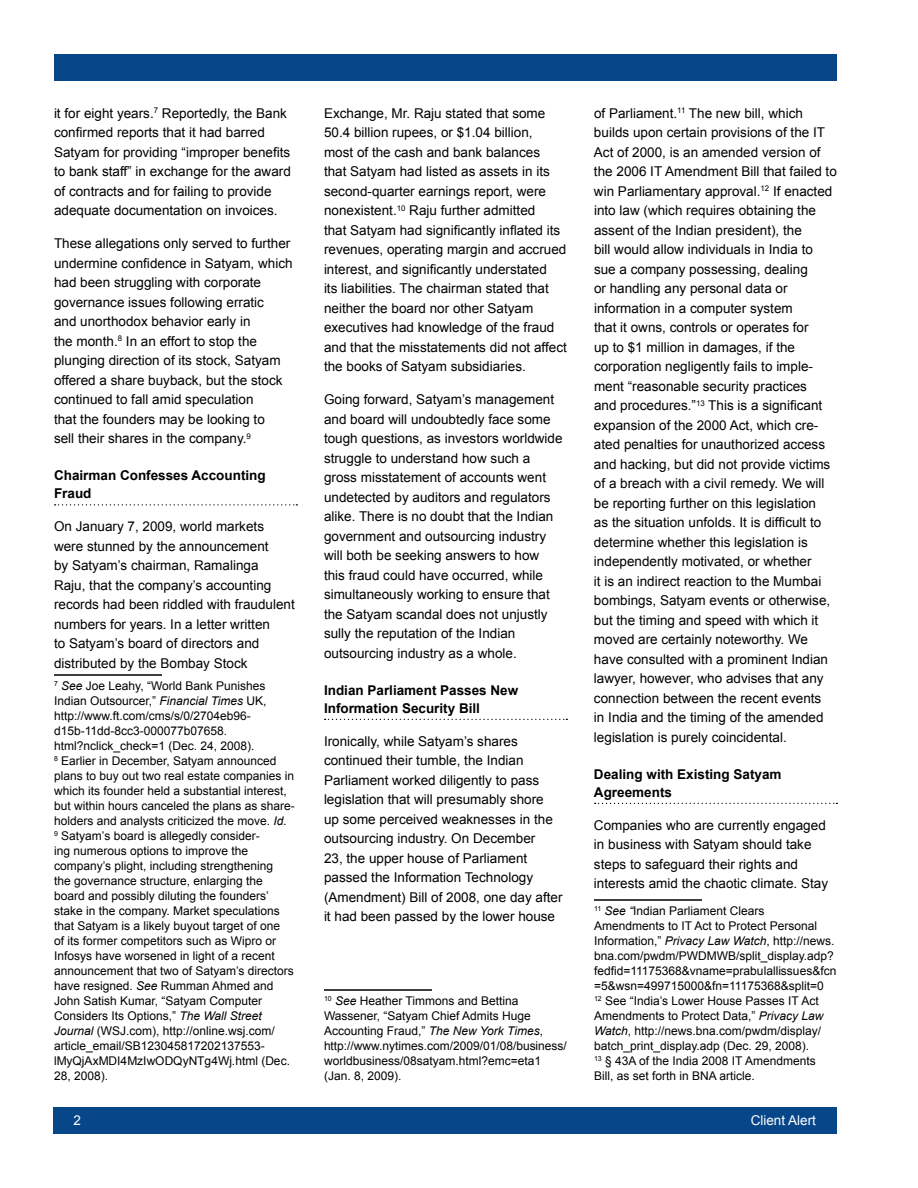
<style>
.page{position:relative;width:918px;height:1188px;background:#fff}
.page>*{position:absolute;margin:0;border:0;box-sizing:border-box;transform-origin:0 0}
.t1{font:13.5px/19.5px "Arial";color:#000}
.t2{font:700 13.5px/18px "Arial";color:#000}
.t3{font:13.5px "Arial";color:#fff}
.t4{font:12px/15px "Arial";color:#000}
.s1{font-style:italic}
</style>
<div class="page">
<div style="left:53px;top:1107px;width:783px;height:27px;background:#074688"></div>
<div style="left:54px;top:54px;width:783px;height:27px;background:#074688"></div>
<svg style="left:55px;top:504px;width:242px;height:2px"></svg>
<hr style="left:54px;top:674px;width:108px;height:2px;background:#000">
<svg style="left:325px;top:719px;width:242px;height:1px"></svg>
<hr style="left:324px;top:989px;width:108px;height:2px;background:#000">
<svg style="left:595px;top:803px;width:242px;height:1px"></svg>
<hr style="left:594px;top:899px;width:108px;height:2px;background:#000">
<p class="t1" style="left:54px;top:103px;width:238px">it for eight years.<sup>7</sup> Reportedly, the Bank confirmed reports that it had barred Satyam for providing “improper benefits to bank staff” in exchange for the award of contracts and for failing to provide adequate documentation on invoices.</p>
<p class="t1" style="left:54px;top:234px;width:240px">These allegations only served to further undermine confidence in Satyam, which had been struggling with corporate governance issues following erratic<br>and unorthodox behavior early in<br>the month.<sup>8</sup> In an effort to stop the plunging direction of its stock, Satyam offered a share buyback, but the stock continued to fall amid speculation<br>that the founders may be looking to<br>sell their shares in the company.<sup>9</sup></p>
<p class="t2" style="left:54px;top:467px;width:213px">Chairman Confesses Accounting<br>Fraud</p>
<p class="t1" style="left:54px;top:517px;width:242px">On January 7, 2009, world markets were stunned by the announcement<br>by Satyam’s chairman, Ramalinga<br>Raju, that the company’s accounting records had been riddled with fraudulent numbers for years. In a letter written<br>to Satyam’s board of directors and distributed by the Bombay Stock</p>
<p class="t4" style="left:54px;top:678px;width:242px"><sup>7</sup> <span class="s1">See</span> Joe Leahy, “World Bank Punishes Indian Outsourcer,” <span class="s1">Financial Times</span> UK, http://www.ft.com/cms/s/0/2704eb96- d15b-11dd-8cc3-000077b07658. html?nclick_check=1 (Dec. 24, 2008).<br><sup>8</sup> Earlier in December, Satyam announced plans to buy out two real estate companies in which its founder held a substantial interest, but within hours canceled the plans as share&shy;holders and analysts criticized the move. <span class="s1">Id.<br></span><sup>9</sup> Satyam’s board is allegedly consider-<br>ing numerous options to improve the company’s plight, including strengthening<br>the governance structure, enlarging the board and possibly diluting the founders’ stake in the company. Market speculations that Satyam is a likely buyout target of one<br>of its former competitors such as Wipro or Infosys have worsened in light of a recent announcement that two of Satyam’s directors have resigned. <span class="s1">See</span> Rumman Ahmed and John Satish Kumar, “Satyam Computer Considers Its Options,” <span class="s1">The Wall Street Journal</span> (WSJ.com), http://online.wsj.com/ article_email/SB123045817202137553- lMyQjAxMDI4MzIwODQyNTg4Wj.html (Dec.<br>28, 2008).</p>
<p class="t1" style="left:324px;top:103px;width:244px">Exchange, Mr. Raju stated that some 50.4 billion rupees, or $1.04 billion,<br>most of the cash and bank balances<br>that Satyam had listed as assets in its second-quarter earnings report, were nonexistent.<sup>10</sup> Raju further admitted<br>that Satyam had significantly inflated its revenues, operating margin and accrued interest, and significantly understated<br>its liabilities. The chairman stated that neither the board nor other Satyam executives had knowledge of the fraud and that the misstatements did not affect the books of Satyam subsidiaries.</p>
<p class="t1" style="left:324px;top:390px;width:240px">Going forward, Satyam’s management and board will undoubtedly face some tough questions, as investors worldwide struggle to understand how such a gross misstatement of accounts went undetected by auditors and regulators alike. There is no doubt that the Indian government and outsourcing industry will both be seeking answers to how this fraud could have occurred, while simultaneously working to ensure that the Satyam scandal does not unjustly sully the reputation of the Indian outsourcing industry as a whole.</p>
<p class="t2" style="left:324px;top:681px;width:196px">Indian Parliament Passes New<br>Information Security Bill</p>
<p class="t1" style="left:324px;top:731px;width:240px">Ironically, while Satyam’s shares continued their tumble, the Indian Parliament worked diligently to pass legislation that will presumably shore<br>up some perceived weaknesses in the outsourcing industry. On December<br>23, the upper house of Parliament passed the Information Technology (Amendment) Bill of 2008, one day after it had been passed by the lower house</p>
<p class="t4" style="left:324px;top:993px;width:244px"><sup>10</sup> <span class="s1">See</span> Heather Timmons and Bettina Wassener, “Satyam Chief Admits Huge Accounting Fraud,” <span class="s1">The New York Times</span>, http://www.nytimes.com/2009/01/08/business/ worldbusiness/08satyam.html?emc=eta1 (Jan. 8, 2009).</p>
<p class="t1" style="left:594px;top:103px;width:244px">of Parliament.<sup>11</sup> The new bill, which builds upon certain provisions of the IT Act of 2000, is an amended version of the 2006 IT Amendment Bill that failed to win Parliamentary approval.<sup>12</sup> If enacted into law (which requires obtaining the assent of the Indian president), the<br>bill would allow individuals in India to sue a company possessing, dealing<br>or handling any personal data or information in a computer system<br>that it owns, controls or operates for<br>up to $1 million in damages, if the corporation negligently fails to imple&shy;ment “reasonable security practices<br>and procedures.”<sup>13</sup> This is a significant expansion of the 2000 Act, which cre&shy;ated penalties for unauthorized access and hacking, but did not provide victims of a breach with a civil remedy. We will be reporting further on this legislation<br>as the situation unfolds. It is difficult to determine whether this legislation is independently motivated, or whether<br>it is an indirect reaction to the Mumbai bombings, Satyam events or otherwise, but the timing and speed with which it moved are certainly noteworthy. We have consulted with a prominent Indian lawyer, however, who advises that any connection between the recent events<br>in India and the timing of the amended legislation is purely coincidental.</p>
<p class="t2" style="left:594px;top:765px;width:189px">Dealing with Existing Satyam<br>Agreements</p>
<p class="t1" style="left:594px;top:815px;width:236px">Companies who are currently engaged in business with Satyam should take steps to safeguard their rights and interests amid the chaotic climate. Stay</p>
<p class="t4" style="left:594px;top:903px;width:244px"><sup>11</sup> <span class="s1">See “</span>Indian Parliament Clears Amendments to IT Act to Protect Personal Information,” <span class="s1">Privacy Law Watch</span>, http://news. bna.com/pwdm/PWDMWB/split_display.adp? fedfid=11175368&amp;vname=prabulallissues&amp;fcn =5&amp;wsn=499715000&amp;fn=11175368&amp;split=0<br><sup>12</sup> See “India’s Lower House Passes IT Act Amendments to Protect Data,” <span class="s1">Privacy Law Watch</span>, http://news.bna.com/pwdm/display/ batch_print_display.adp (Dec. 29, 2008).<br><sup>13</sup> § 43A of the India 2008 IT Amendments Bill, as set forth in BNA article.</p>
<p class="t3" style="left:73px;top:1112px;width:9px">2</p>
<p class="t3" style="left:751px;top:1112px;width:67px">Client Alert</p>
</div>
